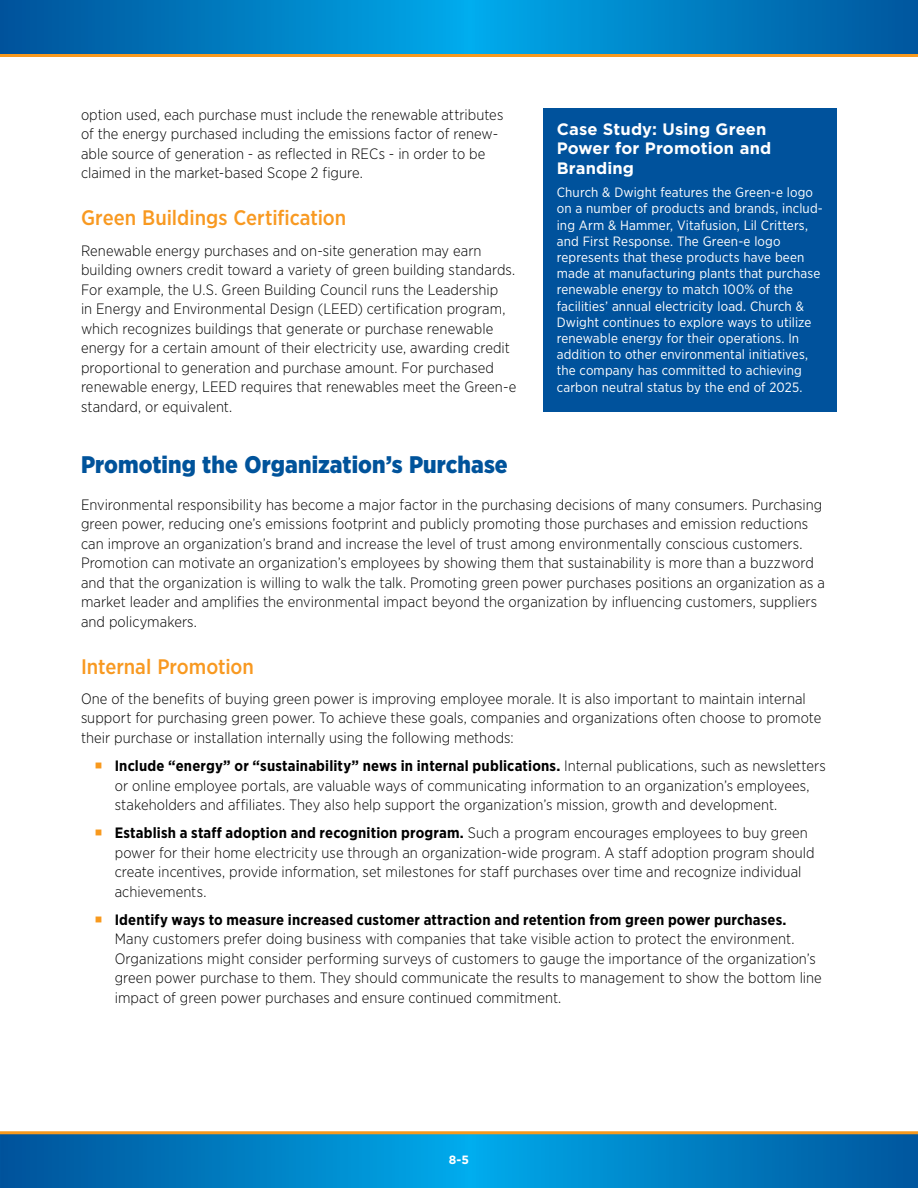
<style>
.page{position:relative;width:918px;height:1188px;background:#fff}
.page>*{position:absolute;margin:0;border:0;box-sizing:border-box;transform-origin:0 0}
.Heading1{font:900 24px "Gotham Narrow";letter-spacing:.005em;color:#00539b}
.Heading_2{font:500 21px "Gotham Narrow";color:#f89921}
.text_box_h1{font:700 16.5px/19.8px "Gotham";letter-spacing:.005em;color:#fff}
.body_text{font:300 15px/19.5px "Gotham Narrow";letter-spacing:.005em;color:#000}
.text_box_txt1{font:13.5px/16.2px "Gotham Narrow";letter-spacing:.01em;color:#fff}
.t1{font:700 12px "Gotham";color:#fff}
.s1{font-weight:700}
</style>
<div class="page">
<svg style="left:0;top:0;width:918px;height:54px;background:#007ec2"></svg>
<svg style="left:1px;top:1134px;width:917px;height:54px;background:#017ec1"></svg>
<hr style="left:0;top:1134px;width:1px;height:54px;background:#00549d">
<hr style="left:0;top:1131px;width:918px;height:3px;background:#f8991d">
<hr style="left:0;top:54px;width:918px;height:3px;background:#f8991d">
<div style="left:543px;top:108px;width:294px;height:303px;background:#00529c"></div>
<p class="body_text" style="left:81px;top:105px;width:424px">option used, each purchase must include the renewable attributes of the energy purchased including the emissions factor of renew&shy;able source of generation - as reflected in RECs - in order to be claimed in the market-based Scope 2 figure.</p>
<p class="Heading_2" style="left:81px;top:205px;width:267px">Green Buildings Certification</p>
<p class="body_text" style="left:81px;top:240px;width:437px">Renewable energy purchases and on-site generation may earn building owners credit toward a variety of green building standards.<br>For example, the U.S. Green Building Council runs the Leadership<br>in Energy and Environmental Design (LEED) certification program, which recognizes buildings that generate or purchase renewable energy for a certain amount of their electricity use, awarding credit proportional to generation and purchase amount. For purchased renewable energy, LEED requires that renewables meet the Green-e standard, or equivalent.</p>
<p class="text_box_h1" style="left:557px;top:119px;width:216px">Case Study: Using Green<br>Power for Promotion and<br>Branding</p>
<p class="text_box_txt1" style="left:557px;top:184px;width:268px">Church &amp; Dwight features the Green-e logo on a number of products and brands, includ&shy;ing Arm &amp; Hammer, Vitafusion, Lil Critters, and First Response. The Green-e logo represents that these products have been made at manufacturing plants that purchase renewable energy to match 100% of the facilities’ annual electricity load. Church &amp; Dwight continues to explore ways to utilize renewable energy for their operations. In addition to other environmental initiatives, the company has committed to achieving carbon neutral status by the end of 2025.</p>
<p class="Heading1" style="left:81px;top:449px;width:428px">Promoting the Organization’s Purchase</p>
<p class="body_text" style="left:81px;top:494px;width:745px">Environmental responsibility has become a major factor in the purchasing decisions of many consumers. Purchasing green power, reducing one’s emissions footprint and publicly promoting those purchases and emission reductions can improve an organization’s brand and increase the level of trust among environmentally conscious customers.<br>Promotion can motivate an organization’s employees by showing them that sustainability is more than a buzzword and that the organization is willing to walk the talk. Promoting green power purchases positions an organization as a market leader and amplifies the environmental impact beyond the organization by influencing customers, suppliers and policymakers.</p>
<p class="Heading_2" style="left:81px;top:653px;width:175px">Internal Promotion</p>
<p class="body_text" style="left:81px;top:689px;width:742px">One of the benefits of buying green power is improving employee morale. It is also important to maintain internal support for purchasing green power. To achieve these goals, companies and organizations often choose to promote their purchase or installation internally using the following methods:</p>
<p class="body_text" style="left:115px;top:756px;width:713px"><span class="s1">Include “energy” or “sustainability” news in internal publications.</span> Internal publications, such as newsletters or online employee portals, are valuable ways of communicating information to an organization’s employees, stakeholders and affiliates. They also help support the organization’s mission, growth and development.</p>
<p class="body_text" style="left:115px;top:823px;width:702px"><span class="s1">Establish a staff adoption and recognition program.</span> Such a program encourages employees to buy green power for their home electricity use through an organization-wide program. A staff adoption program should create incentives, provide information, set milestones for staff purchases over time and recognize individual achievements.</p>
<p class="body_text" style="left:115px;top:909px;width:709px"><span class="s1">Identify ways to measure increased customer attraction and retention from green power purchases.<br></span>Many customers prefer doing business with companies that take visible action to protect the environment.<br>Organizations might consider performing surveys of customers to gauge the importance of the organization’s green power purchase to them. They should communicate the results to management to show the bottom line impact of green power purchases and ensure continued commitment.</p>
<p class="t1" style="left:449px;top:1152px;width:22px">8-5</p>
</div>
